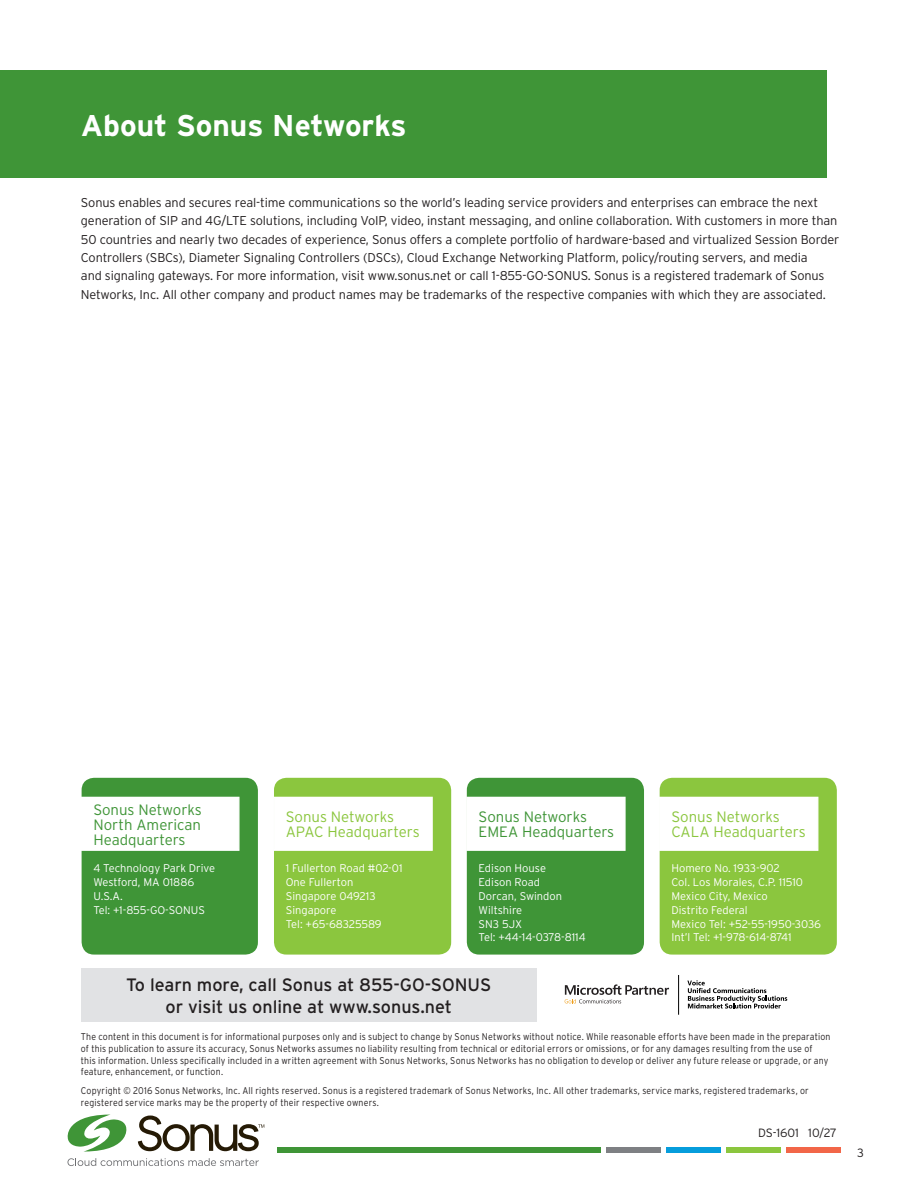
<style>
.page{position:relative;width:918px;height:1188px;background:#fff}
.page>*{position:absolute;margin:0;border:0;box-sizing:border-box;transform-origin:0 0}
.t1{font:700 30px "Interstate";color:#fff}
.t2{font:18px/21.5px "Interstate";color:#231f20;text-align:center}
.t3{font:300 15px/15px "Interstate";color:#3f9537;text-align:justify}
.t4{font:300 15px/15px "Interstate";color:#8bc63e}
.t5{font:300 12.75px/18.3px "Interstate";letter-spacing:-.01em;color:#231f20}
.t6{font:300 12px "Interstate";color:#231f20}
.t7{font:300 11.1px/14px "Interstate";color:#fff}
.t8{font:300 9.75px/11.7px "Interstate";letter-spacing:.02em;color:#231f20;scale:.9 1}
</style>
<div class="page">
<div style="left:81px;top:968px;width:456px;height:54px;background:#e1e2e4"></div>
<hr style="left:678px;top:975px;width:1px;height:40px;background:#000">
<svg style="left:687px;top:980px;width:100px;height:29px"></svg>
<svg style="left:565px;top:984px;width:104px;height:19px"></svg>
<div style="left:82px;top:778px;width:176px;height:177px;background:#3f9537;border-radius:12px"></div>
<div style="left:81px;top:797px;width:159px;height:54px;background:#fff;border:1px solid #fff"></div>
<div style="left:274px;top:778px;width:177px;height:177px;background:#8bc63e;border-radius:12px"></div>
<div style="left:273px;top:797px;width:160px;height:54px;background:#fff;border:1px solid #fff"></div>
<div style="left:660px;top:778px;width:177px;height:177px;background:#8bc63e;border-radius:12px"></div>
<div style="left:659px;top:797px;width:159px;height:54px;background:#fff;border:1px solid #fff"></div>
<div style="left:467px;top:778px;width:177px;height:177px;background:#3f9537;border-radius:12px"></div>
<div style="left:466px;top:797px;width:160px;height:54px;background:#fff;border:1px solid #fff"></div>
<div style="left:0;top:70px;width:827px;height:108px;background:#3f9537"></div>
<div style="left:607px;top:1148px;width:54px;height:5px;background:#7e8083"></div>
<div style="left:277px;top:1148px;width:324px;height:5px;background:#3f9537"></div>
<div style="left:667px;top:1148px;width:54px;height:5px;background:#069ddc"></div>
<div style="left:727px;top:1148px;width:54px;height:5px;background:#8bc63e"></div>
<div style="left:787px;top:1148px;width:54px;height:5px;background:#f26648"></div>
<svg style="left:68px;top:1115px;width:59px;height:37px"></svg>
<svg style="left:68px;top:1158px;width:191px;height:8px"></svg>
<svg style="left:138px;top:1116px;width:126px;height:35px"></svg>
<h1 class="t1" style="left:81px;top:108px;width:327px">About Sonus Networks</h1>
<p class="t5" style="left:81px;top:193px;width:760px">Sonus enables and secures real-time communications so the world’s leading service providers and enterprises can embrace the next generation of SIP and 4G/LTE solutions, including VoIP, video, instant messaging, and online collaboration. With customers in more than 50 countries and nearly two decades of experience, Sonus offers a complete portfolio of hardware-based and virtualized Session Border Controllers (SBCs), Diameter Signaling Controllers (DSCs), Cloud Exchange Networking Platform, policy/routing servers, and media<br>and signaling gateways. For more information, visit www.sonus.net or call 1-855-GO-SONUS. Sonus is a registered trademark of Sonus Networks, Inc. All other company and product names may be trademarks of the respective companies with which they are associated.</p>
<h3 class="t3" style="left:93px;top:802px;width:110px">Sonus Networks North American Headquarters</h3>
<p class="t7" style="left:93px;top:861px;width:123px">4 Technology Park Drive<br>Westford, MA 01886<br>U.S.A.<br>Tel: +1-855-GO-SONUS</p>
<h3 class="t4" style="left:286px;top:809px;width:135px">Sonus Networks<br>APAC Headquarters</h3>
<p class="t7" style="left:286px;top:861px;width:118px">1 Fullerton Road #02-01<br>One Fullerton<br>Singapore 049213<br>Singapore<br>Tel: +65-68325589</p>
<h3 class="t3" style="left:479px;top:809px;width:137px">Sonus Networks<br>EMEA Headquarters</h3>
<p class="t7" style="left:479px;top:861px;width:109px">Edison House<br>Edison Road<br>Dorcan, Swindon<br>Wiltshire<br>SN3 5JX<br>Tel: +44-14-0378-8114</p>
<h2 class="t2" style="left:126px;top:974px;width:367px">To learn more, call Sonus at 855-GO-SONUS or visit us online at www.sonus.net</h2>
<h3 class="t4" style="left:671px;top:809px;width:136px">Sonus Networks<br>CALA Headquarters</h3>
<p class="t7" style="left:671px;top:861px;width:151px">Homero No. 1933-902<br>Col. Los Morales, C.P. 11510<br>Mexico City, Mexico<br>Distrito Federal<br>Mexico Tel: +52-55-1950-3036<br>Int’l Tel: +1-978-614-8741</p>
<p class="t8" style="left:81px;top:1031px;width:834px">The content in this document is for informational purposes only and is subject to change by Sonus Networks without notice. While reasonable efforts have been made in the preparation of this publication to assure its accuracy, Sonus Networks assumes no liability resulting from technical or editorial errors or omissions, or for any damages resulting from the use of<br>this information. Unless specifically included in a written agreement with Sonus Networks, Sonus Networks has no obligation to develop or deliver any future release or upgrade, or any feature, enhancement, or function.</p>
<p class="t8" style="left:81px;top:1084px;width:810px">Copyright © 2016 Sonus Networks, Inc. All rights reserved. Sonus is a registered trademark of Sonus Networks, Inc. All other trademarks, service marks, registered trademarks, or registered service marks may be the property of their respective owners.</p>
<p class="t6" style="left:758px;top:1126px;width:80px">DS-1601 10/27</p>
<p class="t6" style="left:857px;top:1147px;width:8px">3</p>
</div>
